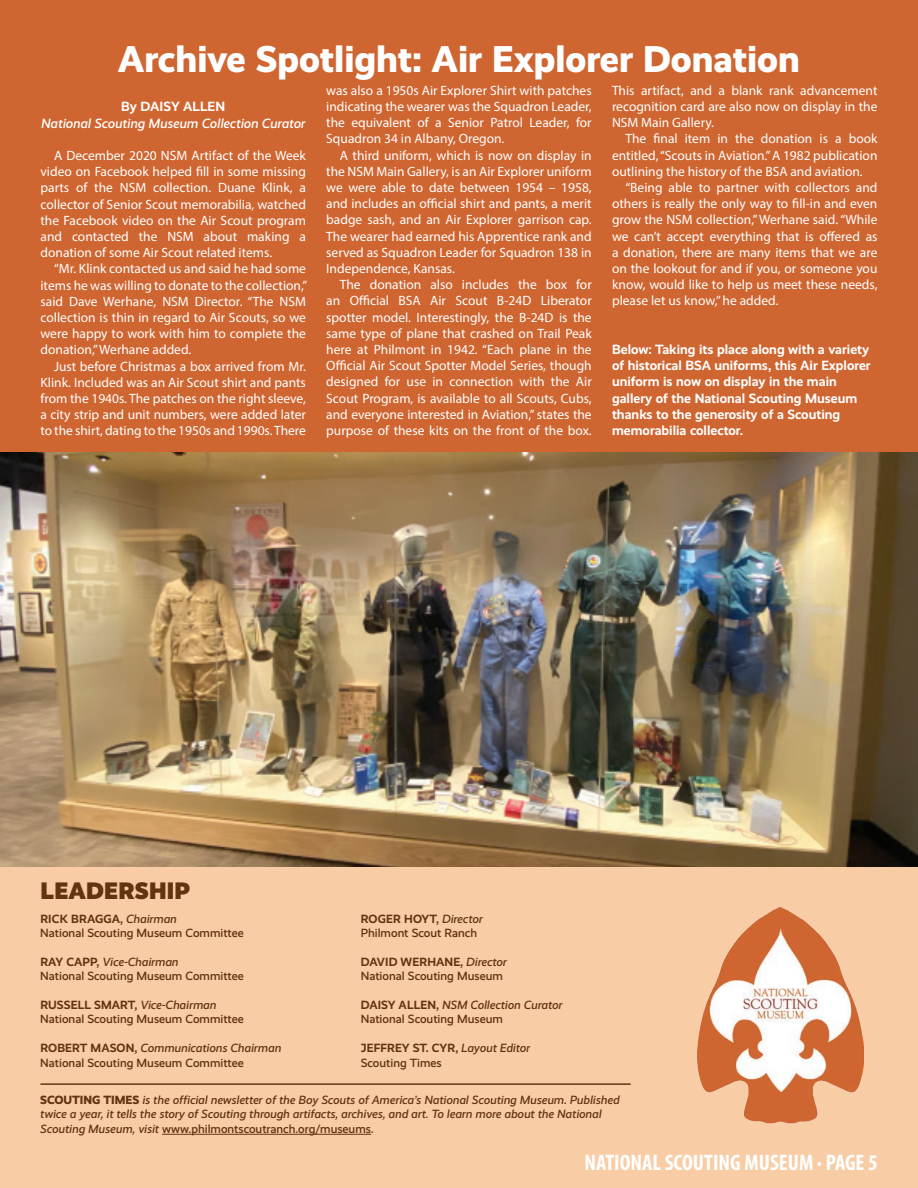
<style>
.page{position:relative;width:918px;height:1188px;background:#fff}
.page>*{position:absolute;margin:0;border:0;box-sizing:border-box;transform-origin:0 0}
.t1{font:800 37.5px "Realist";color:#fff}
.t2{font:900 24px "Realist";letter-spacing:.01em;color:#643311}
.t3{font:700 condensed 22.5px "Myriad Pro";color:#fff}
.t4{font:13.5px/16.2px "Myriad Pro";color:#fff;text-align:justify}
.t5{font:700 13.5px/16.2px "Realist";color:#fff}
.t6{font:italic 500 13.5px "Realist";color:#fff}
.t7{font:500 12px/14.4px "Realist";color:#633311}
.t8{font:italic 500 12px/14.4px "Realist";color:#643311}
.t9{font:700 12px/14.4px "Realist";letter-spacing:.01em;color:#633311}
.s1{font-weight:700}
.s2{font-style:italic}
.s3{font-weight:500;font-style:italic}
.s4{font-weight:500}
.s5{font-weight:800;font-style:normal}
.s6{font-style:normal}
</style>
<div class="page">
<img style="left:0;top:451px;width:918px;height:417px">
<div style="left:0;top:868px;width:918px;height:320px;background:#f8cda6"></div>
<hr style="left:162px;top:1134px;width:209px;height:1px;background:#643311">
<hr style="left:40px;top:1083px;width:591px;height:2px;background:#633311">
<img style="left:698px;top:908px;width:165px;height:216px">
<div style="left:0;top:0;width:918px;height:451px;background:#cf6631"></div>
<h1 class="t1" style="left:118px;top:37px;width:684px">Archive Spotlight: Air Explorer Donation</h1>
<p class="t5" style="left:121px;top:99px;width:106px">By DAISY ALLEN</p>
<p class="t6" style="left:41px;top:115px;width:266px">National Scouting Museum Collection Curator</p>
<p class="t4" style="left:41px;top:147px;width:267px;text-indent:14px">A December 2020 NSM Artifact of the Week video on Facebook helped fill in some missing parts of the NSM collection. Duane Klink, a collector of Senior Scout memorabilia, watched the Facebook video on the Air Scout program and contacted the NSM about making a donation of some Air Scout related items.</p>
<p class="t4" style="left:41px;top:260px;width:268px;text-indent:14px">“Mr. Klink contacted us and said he had some items he was willing to donate to the collection,” said Dave Werhane, NSM Director. “The NSM collection is thin in regard to Air Scouts, so we were happy to work with him to complete the donation,” Werhane added.</p>
<p class="t4" style="left:41px;top:358px;width:267px;text-indent:14px">Just before Christmas a box arrived from Mr.<br>Klink. Included was an Air Scout shirt and pants from the 1940s. The patches on the right sleeve, a city strip and unit numbers, were added later to the shirt, dating to the 1950s and 1990s. There</p>
<p class="t4" style="left:326px;top:82px;width:267px">was also a 1950s Air Explorer Shirt with patches indicating the wearer was the Squadron Leader, the equivalent of a Senior Patrol Leader, for Squadron 34 in Albany, Oregon.</p>
<p class="t4" style="left:326px;top:147px;width:267px;text-indent:14px">A third uniform, which is now on display in the NSM Main Gallery, is an Air Explorer uniform we were able to date between 1954 – 1958, and includes an official shirt and pants, a merit badge sash, and an Air Explorer garrison cap.<br>The wearer had earned his Apprentice rank and served as Squadron Leader for Squadron 138 in Independence, Kansas.</p>
<p class="t4" style="left:326px;top:276px;width:267px;text-indent:14px">The donation also includes the box for an Official BSA Air Scout B-24D Liberator spotter model. Interestingly, the B-24D is the same type of plane that crashed on Trail Peak here at Philmont in 1942. “Each plane in the Official Air Scout Spotter Model Series, though designed for use in connection with the Air Scout Program, is available to all Scouts, Cubs, and everyone interested in Aviation,” states the purpose of these kits on the front of the box.</p>
<p class="t4" style="left:612px;top:82px;width:267px">This artifact, and a blank rank advancement recognition card are also now on display in the NSM Main Gallery.</p>
<p class="t4" style="left:612px;top:131px;width:267px;text-indent:14px">The final item in the donation is a book entitled, “Scouts in Aviation.” A 1982 publication outlining the history of the BSA and aviation.</p>
<p class="t4" style="left:612px;top:179px;width:267px;text-indent:14px">“Being able to partner with collectors and others is really the only way to fill-in and even grow the NSM collection,” Werhane said. “While we can’t accept everything that is offered as a donation, there are many items that we are on the lookout for and if you, or someone you know, would like to help us meet these needs, please let us know,” he added.</p>
<p class="t5" style="left:612px;top:341px;width:260px">Below: Taking its place along with a variety of historical BSA uniforms, this Air Explorer uniform is now on display in the main gallery of the National Scouting Museum thanks to the generosity of a Scouting memorabilia collector.</p>
<h2 class="t2" style="left:41px;top:877px;width:151px">LEADERSHIP</h2>
<p class="t7" style="left:40px;top:911px;width:205px"><span class="s1">RICK BRAGGA,</span> <span class="s2">Chairman<br></span>National Scouting Museum Committee</p>
<p class="t7" style="left:40px;top:954px;width:205px"><span class="s1">RAY CAPP,</span> <span class="s2">Vice-Chairman<br></span>National Scouting Museum Committee</p>
<p class="t7" style="left:40px;top:998px;width:205px"><span class="s1">RUSSELL SMART,</span> <span class="s2">Vice-Chairman<br></span>National Scouting Museum Committee</p>
<p class="t7" style="left:40px;top:1041px;width:242px"><span class="s1">ROBERT MASON,</span> <span class="s2">Communications Chairman<br></span>National Scouting Museum Committee</p>
<p class="t7" style="left:361px;top:911px;width:124px"><span class="s1">ROGER HOYT,</span> <span class="s2">Director<br></span>Philmont Scout Ranch</p>
<p class="t7" style="left:361px;top:954px;width:148px"><span class="s1">DAVID WERHANE,</span> <span class="s2">Director<br></span>National Scouting Museum</p>
<p class="t7" style="left:361px;top:998px;width:203px"><span class="s1">DAISY ALLEN,</span> <span class="s2">NSM Collection Curator<br></span>National Scouting Museum</p>
<p class="t9" style="left:361px;top:1041px;width:171px">JEFFREY ST. CYR, <span class="s3">Layout Editor<br></span><span class="s4">Scouting Times</span></p>
<p class="t8" style="left:40px;top:1093px;width:581px"><span class="s5">SCOUTING TIMES</span> is the official newsletter of the Boy Scouts of America’s National Scouting Museum. Published twice a year, it tells the story of Scouting through artifacts, archives, and art. To learn more about the National<br>Scouting Museum, visit <span class="s6">www.philmontscoutranch.org/museums</span>.</p>
<h3 class="t3" style="left:585px;top:1148px;width:295px">NATIONAL SCOUTING MUSEUM ∙ PAGE 5</h3>
</div>
